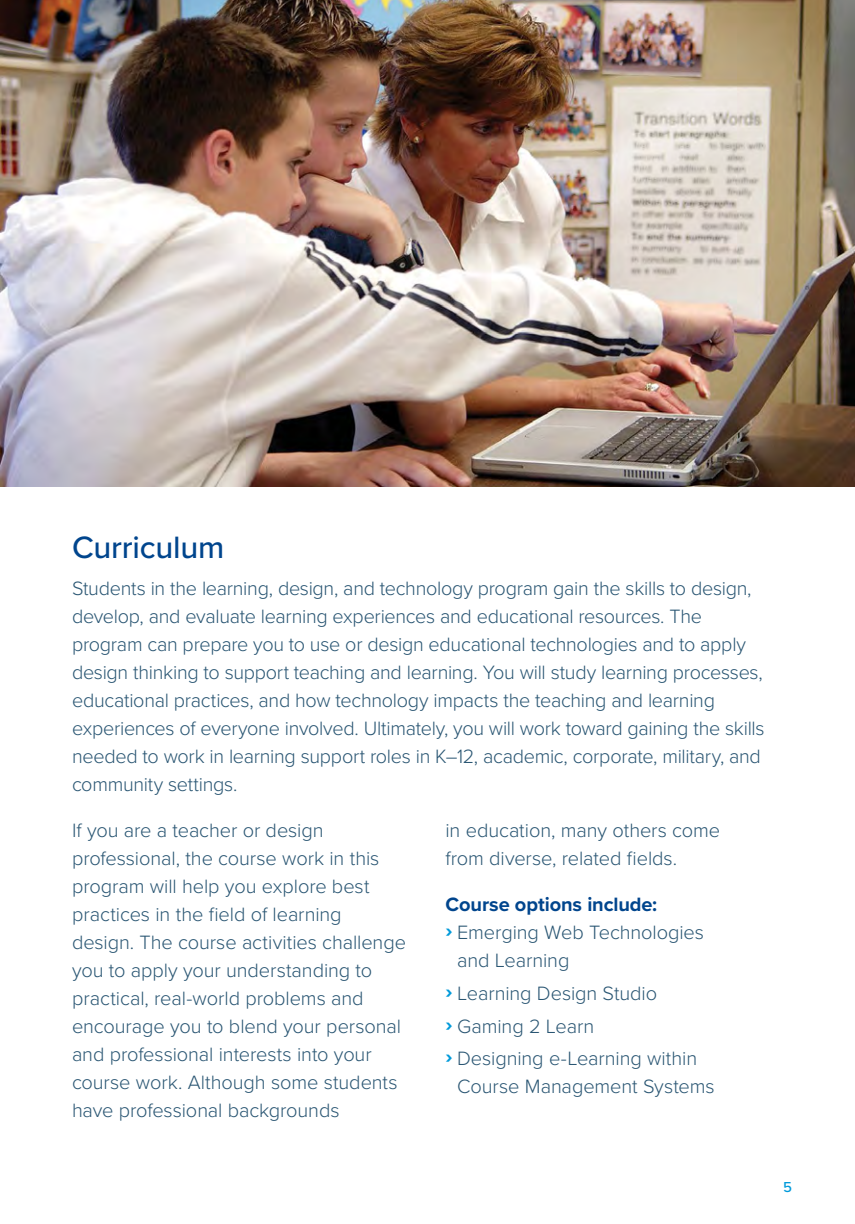
<style>
.page{position:relative;width:855px;height:1224px;background:#fff}
.page>*{position:absolute;margin:0;border:0;box-sizing:border-box;transform-origin:0 0}
.t1{font:500 32px "Proxima Nova";letter-spacing:-.005em;color:#00458d}
.t2{font:300 20px/28px "Proxima Nova";letter-spacing:-.01em;color:#2a5673}
.t3{font:700 20px "Proxima Nova";letter-spacing:-.005em;color:#00458d}
.t4{font:500 15px "Proxima Nova";color:#009ada}
.s1{font-family:"Proxima Nova Extrabld";font-weight:400;color:#009ada}
</style>
<div class="page">
<img style="left:1px;top:0;width:854px;height:487px">
<h2 class="t1" style="left:72px;top:524px;width:154px">Curriculum</h2>
<p class="t2" style="left:72px;top:573px;width:694px">Students in the learning, design, and technology program gain the skills to design, develop, and evaluate learning experiences and educational resources. The program can prepare you to use or design educational technologies and to apply design thinking to support teaching and learning. You will study learning processes, educational practices, and how technology impacts the teaching and learning experiences of everyone involved. Ultimately, you will work toward gaining the skills needed to work in learning support roles in K–12, academic, corporate, military, and community settings.</p>
<p class="t2" style="left:72px;top:815px;width:335px">If you are a teacher or design professional, the course work in this program will help you explore best practices in the field of learning design. The course activities challenge you to apply your understanding to practical, real-world problems and encourage you to blend your personal and professional interests into your course work. Although some students have professional backgrounds</p>
<p class="t2" style="left:445px;top:815px;width:276px">in education, many others come from diverse, related fields.</p>
<p class="t3" style="left:445px;top:890px;width:213px">Course options include:</p>
<p class="t2" style="left:445px;top:917px;width:260px"><span class="s1">›</span> Emerging Web Technologies</p>
<p class="t2" style="left:457px;top:945px;width:114px">and Learning</p>
<p class="t2" style="left:445px;top:976px;width:253px;line-height:32.6px"><span class="s1">›</span> Learning Design Studio<br><span class="s1">›</span> Gaming 2 Learn<br><span class="s1">›</span> Designing e-Learning within</p>
<p class="t2" style="left:457px;top:1071px;width:259px">Course Management Systems</p>
<p class="t4" style="left:783px;top:1176px;width:10px">5</p>
</div>
